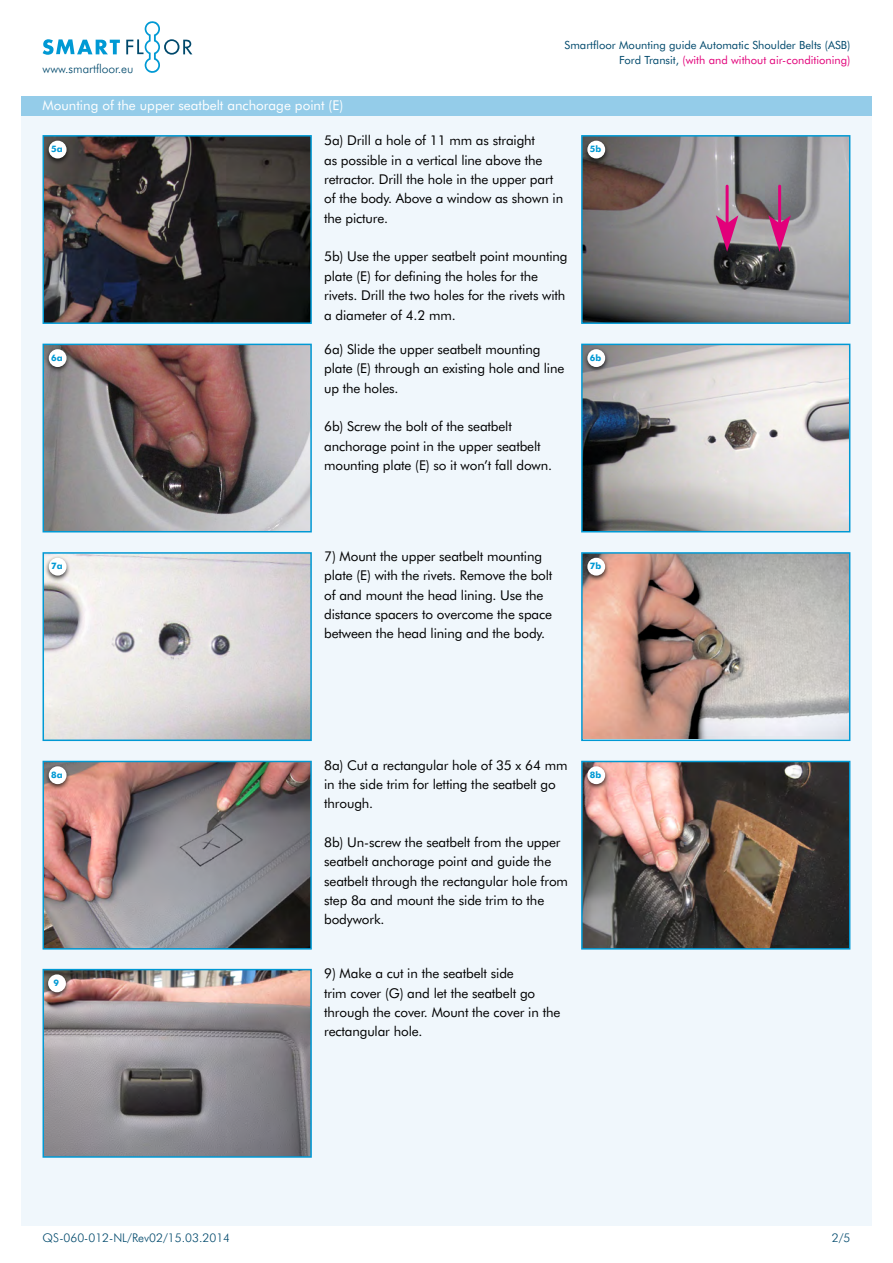
<style>
.page{position:relative;width:893px;height:1263px;background:#fff}
.page>*{position:absolute;margin:0;border:0;box-sizing:border-box;transform-origin:0 0}
.t1{font:13.5px/19.4px "Futura BT";letter-spacing:-.01em;color:#000}
.t2{font:13.5px "Futura BT";color:#fff}
.t3{font:300 12px "Futura BT";color:#00496c}
.t4{font:11.25px/15px "Futura BT";color:#00496c;text-align:right}
.t5{font:700 8.85px "Futura BT";color:#0099d4}
.s1{color:#e2007a}
</style>
<div class="page">
<div style="left:21px;top:96px;width:851px;height:1129px;background:#f0f7fc"></div>
<img style="left:581px;top:760px;width:270px;height:190px">
<svg style="left:42px;top:135px;width:270px;height:189px;background:#353233"></svg>
<svg style="left:42px;top:343px;width:270px;height:190px;background:#918283"></svg>
<svg style="left:42px;top:552px;width:270px;height:190px;background:#d6d5d6"></svg>
<img style="left:42px;top:760px;width:270px;height:190px">
<svg style="left:581px;top:135px;width:270px;height:189px;background:#818285"></svg>
<svg style="left:581px;top:343px;width:270px;height:190px;background:#bababb"></svg>
<svg style="left:581px;top:552px;width:270px;height:190px;background:#bcaaa3"></svg>
<svg style="left:42px;top:968px;width:270px;height:190px;background:#908b8f"></svg>
<svg style="left:43px;top:39px;width:77px;height:16px"></svg>
<svg style="left:126px;top:21px;width:66px;height:52px"></svg>
<div style="left:21px;top:96px;width:851px;height:19px;background:#94cce9"></div>
<div style="left:44px;top:138px;width:27px;height:27px;background:#000;opacity:.75"></div>
<div style="left:49px;top:141px;width:18px;height:17px;background:#fff;border-radius:50%"></div>
<div style="left:44px;top:347px;width:27px;height:27px;background:#000;opacity:.75"></div>
<div style="left:49px;top:349px;width:18px;height:18px;background:#fff;border-radius:50%"></div>
<div style="left:44px;top:555px;width:27px;height:27px;background:#000;opacity:.75"></div>
<div style="left:49px;top:558px;width:18px;height:18px;background:#fff;border-radius:50%"></div>
<div style="left:44px;top:764px;width:27px;height:27px;background:#000;opacity:.75"></div>
<div style="left:49px;top:766px;width:18px;height:18px;background:#fff;border-radius:50%"></div>
<div style="left:583px;top:138px;width:27px;height:27px;background:#000;opacity:.75"></div>
<div style="left:587px;top:141px;width:18px;height:17px;background:#fff;border-radius:50%"></div>
<div style="left:583px;top:347px;width:27px;height:27px;background:#000;opacity:.75"></div>
<div style="left:587px;top:349px;width:18px;height:18px;background:#fff;border-radius:50%"></div>
<div style="left:583px;top:555px;width:27px;height:27px;background:#000;opacity:.75"></div>
<div style="left:587px;top:558px;width:18px;height:18px;background:#fff;border-radius:50%"></div>
<div style="left:583px;top:764px;width:27px;height:27px;background:#000;opacity:.75"></div>
<div style="left:587px;top:766px;width:18px;height:18px;background:#fff;border-radius:50%"></div>
<svg style="left:716px;top:215px;width:22px;height:37px"></svg>
<hr style="left:726px;top:186px;width:3px;height:46px;background:#e2007a">
<svg style="left:768px;top:215px;width:23px;height:37px"></svg>
<hr style="left:778px;top:186px;width:3px;height:46px;background:#e2007a">
<div style="left:44px;top:972px;width:27px;height:27px;background:#000;opacity:.75"></div>
<div style="left:48px;top:974px;width:18px;height:18px;background:#fff;border-radius:50%"></div>
<p class="t3" style="left:43px;top:61px;width:93px">www.smartfloor.eu</p>
<p class="t4" style="left:565px;top:38px;width:287px">Smartfloor Mounting guide Automatic Shoulder Belts (ASB)<br>Ford Transit, <span class="s1">(with and without air-conditioning)</span></p>
<p class="t2" style="left:43px;top:97px;width:302px">Mounting of the upper seatbelt anchorage point (E)</p>
<p class="t5" style="left:51px;top:144px;width:13px">5a</p>
<p class="t1" style="left:324px;top:131px;width:241px">5a) Drill a hole of 11 mm as straight<br>as possible in a vertical line above the retractor. Drill the hole in the upper part of the body. Above a window as shown in the picture.</p>
<p class="t1" style="left:324px;top:247px;width:245px">5b) Use the upper seatbelt point mounting plate (E) for defining the holes for the rivets. Drill the two holes for the rivets with a diameter of 4.2 mm.</p>
<p class="t1" style="left:324px;top:339px;width:242px">6a) Slide the upper seatbelt mounting plate (E) through an existing hole and line up the holes.</p>
<p class="t1" style="left:324px;top:417px;width:229px">6b) Screw the bolt of the seatbelt anchorage point in the upper seatbelt mounting plate (E) so it won’t fall down.</p>
<p class="t5" style="left:51px;top:352px;width:13px">6a</p>
<p class="t5" style="left:590px;top:144px;width:13px">5b</p>
<p class="t5" style="left:590px;top:352px;width:13px">6b</p>
<p class="t5" style="left:51px;top:561px;width:13px">7a</p>
<p class="t1" style="left:324px;top:546px;width:230px">7) Mount the upper seatbelt mounting plate (E) with the rivets. Remove the bolt of and mount the head lining. Use the distance spacers to overcome the space between the head lining and the body.</p>
<p class="t5" style="left:590px;top:561px;width:13px">7b</p>
<p class="t5" style="left:51px;top:769px;width:13px">8a</p>
<p class="t5" style="left:54px;top:977px;width:7px">9</p>
<p class="t1" style="left:324px;top:755px;width:245px">8a) Cut a rectangular hole of 35 x 64 mm in the side trim for letting the seatbelt go through.</p>
<p class="t1" style="left:324px;top:832px;width:245px">8b) Un-screw the seatbelt from the upper seatbelt anchorage point and guide the seatbelt through the rectangular hole from step 8a and mount the side trim to the bodywork.</p>
<p class="t1" style="left:324px;top:963px;width:238px">9) Make a cut in the seatbelt side<br>trim cover (G) and let the seatbelt go through the cover. Mount the cover in the rectangular hole.</p>
<p class="t5" style="left:590px;top:769px;width:13px">8b</p>
<p class="t3" style="left:43px;top:1230px;width:189px">QS-060-012-NL/Rev02/15.03.2014</p>
<p class="t3" style="left:832px;top:1230px;width:20px">2/5</p>
</div>
